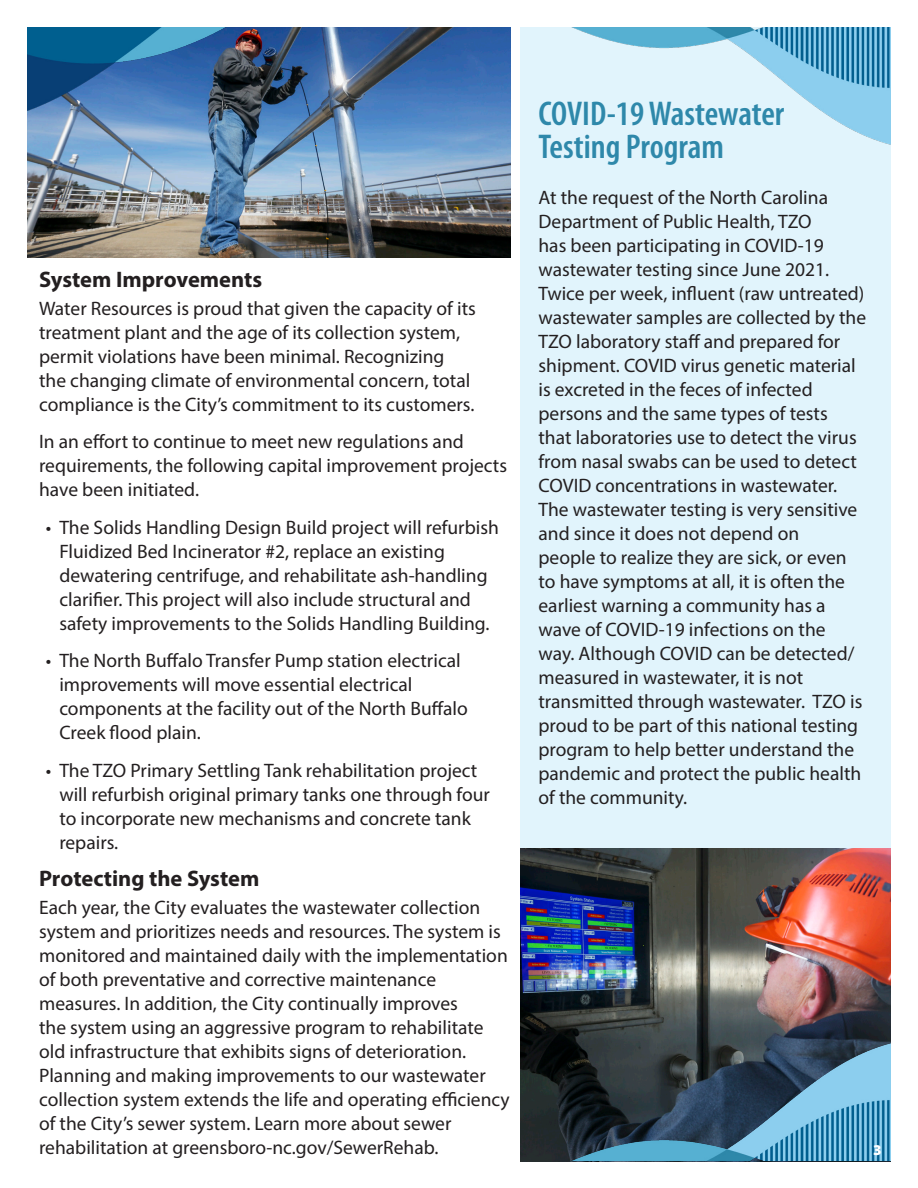
<style>
.page{position:relative;width:918px;height:1188px;background:#fff}
.page>*{position:absolute;margin:0;border:0;box-sizing:border-box;transform-origin:0 0}
.t1{font:600 condensed 34.5px/33px "Myriad Pro";color:#2e88aa}
.t2{font:700 22.5px "Myriad Pro";color:#231f20}
.t3{font:19.5px/24px "Myriad Pro";color:#231f20}
.t4{font:900 15px "Myriad Pro";color:#fff}
</style>
<div class="page">
<div style="left:502px;top:27px;width:389px;height:889px;background:#e1f4fc"></div>
<img style="left:519px;top:849px;width:372px;height:313px">
<div style="left:14px;top:27px;width:505px;height:1161px;background:#fff"></div>
<img style="left:27px;top:147px;width:483px;height:110px">
<img style="left:27px;top:27px;width:864px;height:120px">
<img style="left:519px;top:1041px;width:372px;height:120px">
<p class="t2" style="left:39px;top:265px;width:225px">System Improvements</p>
<p class="t3" style="left:39px;top:296px;width:438px">Water Resources is proud that given the capacity of its treatment plant and the age of its collection system, permit violations have been minimal. Recognizing the changing climate of environmental concern, total compliance is the City’s commitment to its customers.</p>
<p class="t3" style="left:39px;top:430px;width:469px">In an effort to continue to meet new regulations and requirements, the following capital improvement projects have been initiated.</p>
<p class="t3" style="left:59px;top:515px;width:441px;text-indent:-14px">• The Solids Handling Design Build project will refurbish Fluidized Bed Incinerator #2, replace an existing dewatering centrifuge, and rehabilitate ash-handling clarifier. This project will also include structural and safety improvements to the Solids Handling Building.</p>
<p class="t3" style="left:59px;top:649px;width:410px;text-indent:-14px">• The North Buffalo Transfer Pump station electrical improvements will move essential electrical components at the facility out of the North Buffalo Creek flood plain.</p>
<p class="t3" style="left:59px;top:758px;width:432px;text-indent:-14px">• The TZO Primary Settling Tank rehabilitation project will refurbish original primary tanks one through four to incorporate new mechanisms and concrete tank repairs.</p>
<p class="t2" style="left:39px;top:864px;width:222px">Protecting the System</p>
<p class="t3" style="left:39px;top:895px;width:472px">Each year, the City evaluates the wastewater collection system and prioritizes needs and resources. The system is monitored and maintained daily with the implementation of both preventative and corrective maintenance measures. In addition, the City continually improves<br>the system using an aggressive program to rehabilitate old infrastructure that exhibits signs of deterioration.<br>Planning and making improvements to our wastewater collection system extends the life and operating efficiency of the City’s sewer system. Learn more about sewer rehabilitation at greensboro-nc.gov/SewerRehab.</p>
<p class="t1" style="left:538px;top:97px;width:247px">COVID-19 Wastewater<br>Testing Program</p>
<p class="t3" style="left:538px;top:185px;width:329px">At the request of the North Carolina Department of Public Health, TZO<br>has been participating in COVID-19 wastewater testing since June 2021.<br>Twice per week, influent (raw untreated) wastewater samples are collected by the TZO laboratory staff and prepared for shipment. COVID virus genetic material is excreted in the feces of infected persons and the same types of tests<br>that laboratories use to detect the virus from nasal swabs can be used to detect COVID concentrations in wastewater.<br>The wastewater testing is very sensitive and since it does not depend on<br>people to realize they are sick, or even to have symptoms at all, it is often the earliest warning a community has a wave of COVID-19 infections on the way. Although COVID can be detected/ measured in wastewater, it is not transmitted through wastewater. TZO is proud to be part of this national testing program to help better understand the pandemic and protect the public health of the community.</p>
<p class="t4" style="left:873px;top:1139px;width:10px">3</p>
</div>
